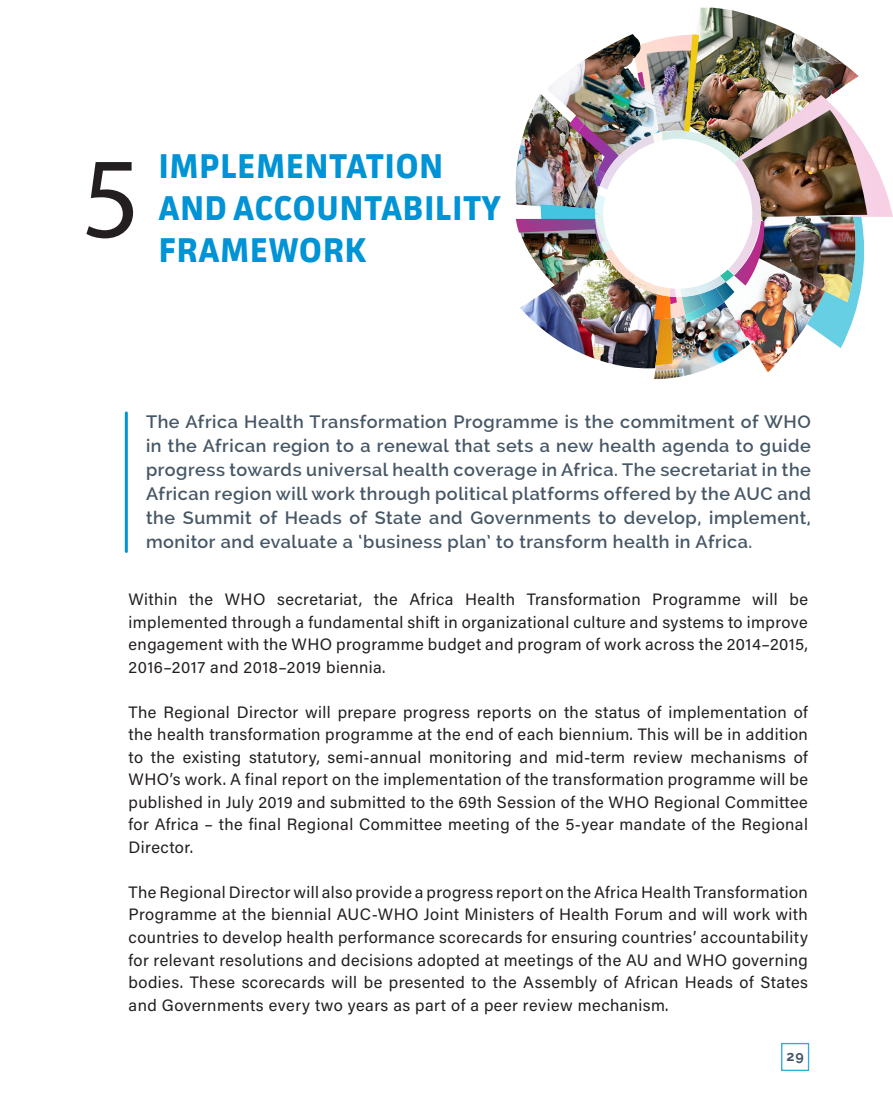
<style>
.page{position:relative;width:893px;height:1106px;background:#fff}
.page>*{position:absolute;margin:0;border:0;box-sizing:border-box;transform-origin:0 0}
.t1{font:115.5px "Myriad Pro";color:#231f20}
.t2{font:700 34.5px/42.2px "Facit";letter-spacing:.03em;color:#0093d5;scale:.96 1}
.t3{font:600 18px/24px "Raleway";letter-spacing:.03em;color:#465766;text-align:justify}
.t4{font:16.5px/22.5px "Acumin Pro";letter-spacing:.025em;color:#231f20;text-align:justify}
.t5{font:700 14.1px "Raleway";color:#465766}
</style>
<div class="page">
<div style="left:781px;top:1042px;width:28px;height:29px;border:1px solid #30aed5"></div>
<img style="left:696px;top:8px;width:163px;height:123px">
<img style="left:515px;top:94px;width:54px;height:113px">
<img style="left:525px;top:244px;width:15px;height:16px">
<img style="left:520px;top:260px;width:134px;height:108px">
<svg style="left:825px;top:217px;width:40px;height:131px"></svg>
<img style="left:654px;top:318px;width:70px;height:61px">
<img style="left:671px;top:304px;width:14px;height:14px">
<img style="left:724px;top:285px;width:101px;height:87px">
<img style="left:739px;top:95px;width:154px;height:122px">
<img style="left:659px;top:34px;width:37px;height:17px">
<img style="left:569px;top:158px;width:9px;height:11px">
<img style="left:578px;top:158px;width:27px;height:11px">
<img style="left:659px;top:51px;width:25px;height:81px">
<img style="left:758px;top:217px;width:97px;height:85px">
<img style="left:740px;top:110px;width:127px;height:107px">
<img style="left:547px;top:34px;width:112px;height:124px">
<svg style="left:684px;top:35px;width:15px;height:96px"></svg>
<img style="left:741px;top:221px;width:24px;height:64px">
<img style="left:685px;top:294px;width:39px;height:28px">
<img style="left:682px;top:294px;width:23px;height:21px">
<img style="left:716px;top:282px;width:18px;height:20px">
<img style="left:516px;top:219px;width:24px;height:25px">
<img style="left:592px;top:294px;width:17px;height:12px">
<img style="left:655px;top:318px;width:18px;height:47px">
<img style="left:654px;top:296px;width:17px;height:23px">
<img style="left:605px;top:153px;width:22px;height:16px">
<img style="left:621px;top:135px;width:33px;height:24px">
<svg style="left:670px;top:288px;width:12px;height:16px"></svg>
<img style="left:540px;top:169px;width:224px;height:113px">
<img style="left:728px;top:220px;width:33px;height:55px">
<img style="left:696px;top:281px;width:15px;height:2px">
<img style="left:699px;top:283px;width:17px;height:11px">
<img style="left:680px;top:286px;width:20px;height:11px">
<img style="left:711px;top:276px;width:15px;height:12px">
<img style="left:595px;top:219px;width:10px;height:24px">
<img style="left:605px;top:249px;width:29px;height:31px">
<img style="left:630px;top:275px;width:24px;height:4px">
<img style="left:653px;top:286px;width:17px;height:10px">
<img style="left:628px;top:279px;width:30px;height:15px">
<svg style="left:653px;top:132px;width:9px;height:11px"></svg>
<img style="left:662px;top:131px;width:13px;height:10px">
<img style="left:675px;top:131px;width:65px;height:32px">
<img style="left:734px;top:158px;width:28px;height:63px">
<hr style="left:125px;top:413px;width:3px;height:138px;background:#0093d5">
<hr style="left:0;top:0;width:1px;height:1106px;background:#f2f8fc">
<h1 class="t1" style="left:82px;top:127px;width:61px">5</h1>
<h2 class="t2" style="left:159px;top:144px;width:358px">IMPLEMENTATION<br>AND ACCOUNTABILITY</h2>
<h2 class="t2" style="left:159px;top:228px;width:218px">FRAMEWORK</h2>
<p class="t3" style="left:146px;top:410px;width:666px">The Africa Health Transformation Programme is the commitment of WHO in the African region to a renewal that sets a new health agenda to guide progress towards universal health coverage in Africa. The secretariat in the African region will work through political platforms offered by the AUC and the Summit of Heads of State and Governments to develop, implement, monitor and evaluate a ‘business plan’ to transform health in Africa.</p>
<p class="t4" style="left:129px;top:587px;width:681px">Within the WHO secretariat, the Africa Health Transformation Programme will be implemented through a fundamental shift in organizational culture and systems to improve engagement with the WHO programme budget and program of work across the 2014–2015, 2016–2017 and 2018–2019 biennia.</p>
<p class="t4" style="left:129px;top:700px;width:681px">The Regional Director will prepare progress reports on the status of implementation of the health transformation programme at the end of each biennium. This will be in addition to the existing statutory, semi-annual monitoring and mid-term review mechanisms of WHO’s work. A final report on the implementation of the transformation programme will be published in July 2019 and submitted to the 69th Session of the WHO Regional Committee for Africa – the final Regional Committee meeting of the 5-year mandate of the Regional Director.</p>
<p class="t4" style="left:129px;top:880px;width:681px">The Regional Director will also provide a progress report on the Africa Health Transformation Programme at the biennial AUC-WHO Joint Ministers of Health Forum and will work with countries to develop health performance scorecards for ensuring countries’ accountability for relevant resolutions and decisions adopted at meetings of the AU and WHO governing bodies. These scorecards will be presented to the Assembly of African Heads of States and Governments every two years as part of a peer review mechanism.</p>
<p class="t5" style="left:787px;top:1048px;width:19px">29</p>
</div>
